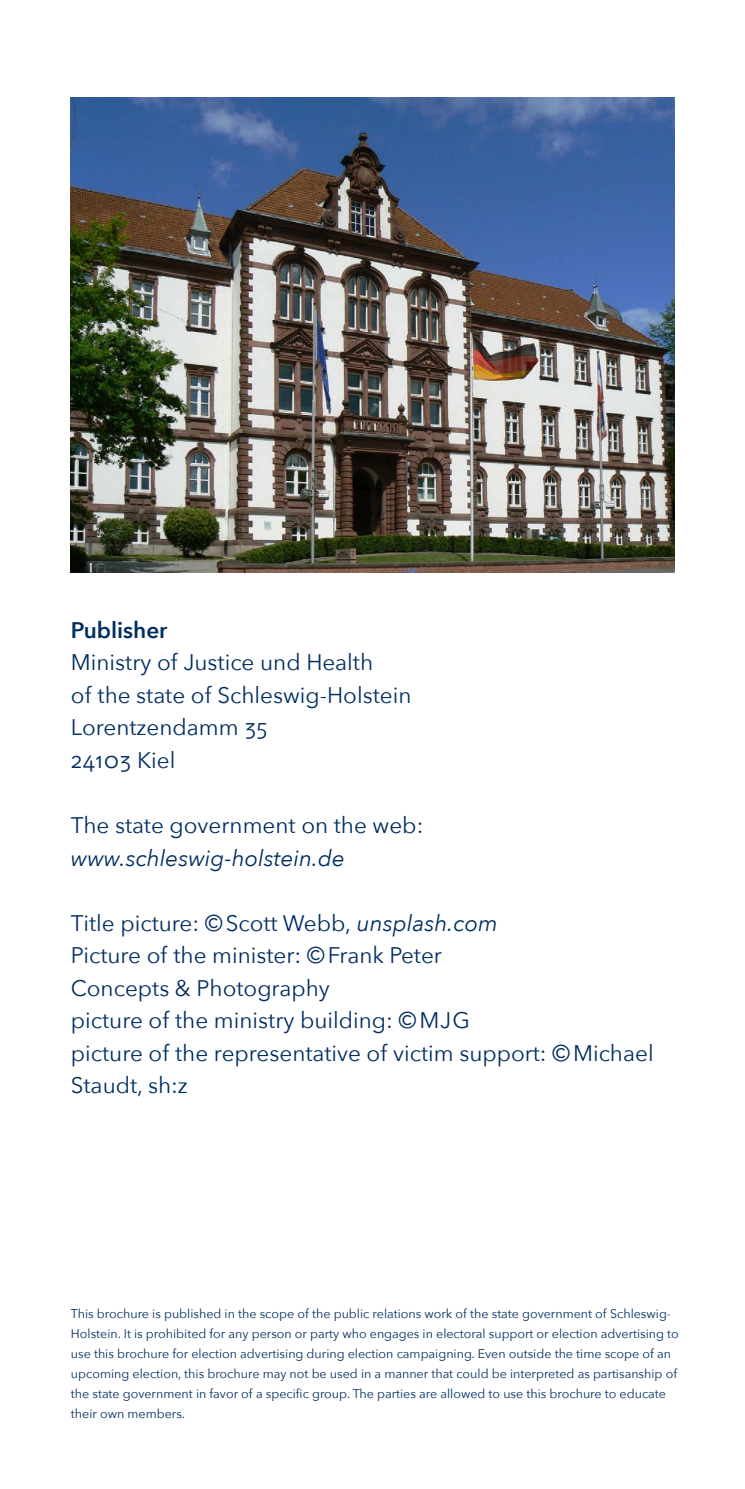
<style>
.page{position:relative;width:745px;height:1489px;background:#fff}
.page>*{position:absolute;margin:0;border:0;box-sizing:border-box;transform-origin:0 0}
.p_-_fließtext_standa{font:22.5px/32.5px "Avenir Next";color:#002d62}
.p_-_fließtext_abstan{font:22.5px/32.5px "Avenir Next";color:#002d62}
.p_-_fließtext_bold{font:600 22.5px "Avenir Next";color:#002d62}
.p-zusatz{font:12.5px/20px "Avenir Next";color:#002d62}
.s1{font-style:italic}
</style>
<div class="page">
<img style="left:71px;top:98px;width:602px;height:475px">
<p class="p_-_fließtext_bold" style="left:71px;top:610px;width:98px">Publisher</p>
<p class="p_-_fließtext_abstan" style="left:71px;top:645px;width:342px">Ministry of Justice und Health<br>of the state of Schleswig-Holstein<br>Lorentzendamm 35<br>24103 Kiel</p>
<p class="p_-_fließtext_abstan" style="left:71px;top:808px;width:354px">The state government on the web: <span class="s1">www.schleswig-holstein.de</span></p>
<p class="p_-_fließtext_standa" style="left:71px;top:905px;width:428px">Title picture: ©Scott Webb, <span class="s1">unsplash.com</span></p>
<p class="p_-_fließtext_standa" style="left:71px;top:938px;width:372px">Picture of the minister: ©Frank Peter</p>
<p class="p_-_fließtext_standa" style="left:71px;top:970px;width:260px">Concepts &amp; Photography</p>
<p class="p_-_fließtext_standa" style="left:71px;top:1003px;width:400px">picture of the ministry building: ©MJG</p>
<p class="p_-_fließtext_standa" style="left:71px;top:1035px;width:584px">picture of the representative of victim support: ©Michael<br>Staudt, sh:z</p>
<p class="p-zusatz" style="left:71px;top:1303px;width:609px">This brochure is published in the scope of the public relations work of the state government of Schleswig-Holstein. It is prohibited for any person or party who engages in electoral support or election advertising to use this brochure for election advertising during election campaigning. Even outside the time scope of an upcoming election, this brochure may not be used in a manner that could be interpreted as partisanship of the state government in favor of a specific group. The parties are allowed to use this brochure to educate their own members.</p>
</div>
